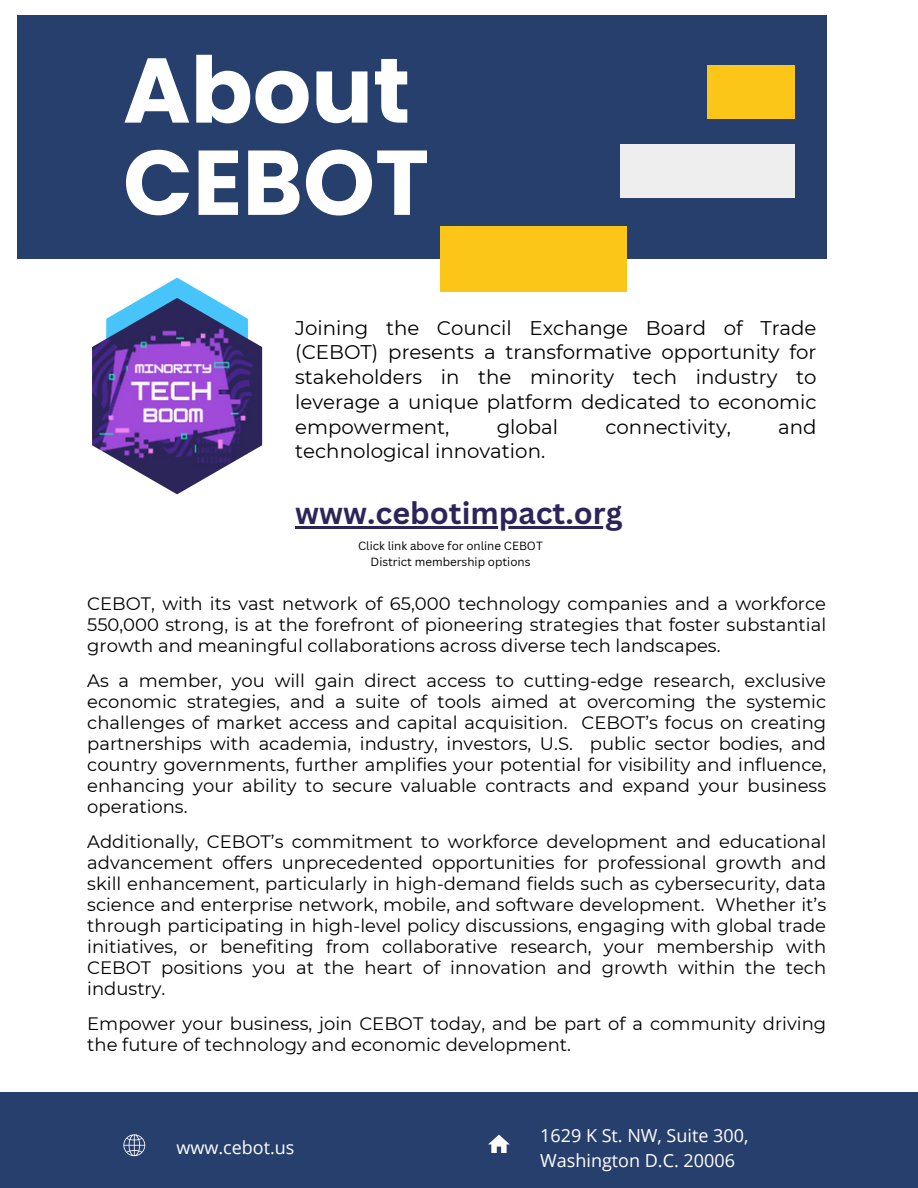
<style>
.page{position:relative;width:918px;height:1188px;background:#fff}
.page>*{position:absolute;margin:0;border:0;box-sizing:border-box;transform-origin:0 0}
.t1{font:700 91.65px/92.2px "Poppins";color:#fff}
.t2{font:700 30.45px "Canva Sans";color:#2d255a}
.t3{font:19.8px/24.8px "Montserrat";color:#000;text-align:justify}
.t4{font:18px/21px "Montserrat";color:#000;text-align:justify}
.t5{font:18px/24.8px "Open Sans";color:#fff}
.t6{font:11.55px/15.9px "Canva Sans";color:#000;text-align:center}
</style>
<div class="page">
<div style="left:0;top:1092px;width:918px;height:96px;background:#273f6c"></div>
<svg style="left:123px;top:1134px;width:23px;height:22px"></svg>
<svg style="left:142px;top:278px;width:70px;height:20px"></svg>
<img style="left:92px;top:298px;width:170px;height:196px">
<svg style="left:488px;top:1135px;width:21px;height:18px"></svg>
<div style="left:17px;top:15px;width:809px;height:244px;background:#273f6c"></div>
<div style="left:440px;top:226px;width:187px;height:66px;background:#fcc618"></div>
<div style="left:620px;top:144px;width:175px;height:53px;background:#eee"></div>
<div style="left:708px;top:65px;width:87px;height:53px;background:#fcc618"></div>
<hr style="left:295px;top:526px;width:328px;height:2px;background:#2d255a">
<h1 class="t1" style="left:123px;top:44px;width:308px">About<br>CEBOT</h1>
<p class="t3" style="left:295px;top:315px;width:523px">Joining the Council Exchange Board of Trade (CEBOT) presents a transformative opportunity for stakeholders in the minority tech industry to leverage a unique platform dedicated to economic empowerment,</p>
<p class="t3" style="left:497px;top:414px;width:63px">global</p>
<p class="t3" style="left:605px;top:414px;width:127px">connectivity,</p>
<p class="t3" style="left:778px;top:414px;width:40px">and</p>
<p class="t3" style="left:295px;top:439px;width:251px">technological innovation.</p>
<h2 class="t2" style="left:295px;top:491px;width:329px">www.cebotimpact.org</h2>
<p class="t6" style="left:358px;top:538px;width:186px">Click link above for online CEBOT<br>District membership options</p>
<p class="t4" style="left:87px;top:593px;width:740px">CEBOT, with its vast network of 65,000 technology companies and a workforce 550,000 strong, is at the forefront of pioneering strategies that foster substantial growth and meaningful collaborations across diverse tech landscapes.</p>
<p class="t4" style="left:87px;top:670px;width:740px">As a member, you will gain direct access to cutting-edge research, exclusive economic strategies, and a suite of tools aimed at overcoming the systemic challenges of market access and capital acquisition. CEBOT’s focus on creating partnerships with academia, industry, investors, U.S. public sector bodies, and country governments, further amplifies your potential for visibility and influence, enhancing your ability to secure valuable contracts and expand your business operations.</p>
<p class="t4" style="left:87px;top:831px;width:740px">Additionally, CEBOT’s commitment to workforce development and educational advancement offers unprecedented opportunities for professional growth and skill enhancement, particularly in high-demand fields such as cybersecurity, data science and enterprise network, mobile, and software development. Whether it’s through participating in high-level policy discussions, engaging with global trade initiatives, or benefiting from collaborative research, your membership with CEBOT positions you at the heart of innovation and growth within the tech industry.</p>
<p class="t4" style="left:87px;top:1013px;width:740px">Empower your business, join CEBOT today, and be part of a community driving the future of technology and economic development.</p>
<p class="t5" style="left:176px;top:1135px;width:120px">www.cebot.us</p>
<p class="t5" style="left:540px;top:1123px;width:210px">1629 K St. NW, Suite 300,<br>Washington D.C. 20006</p>
</div>
